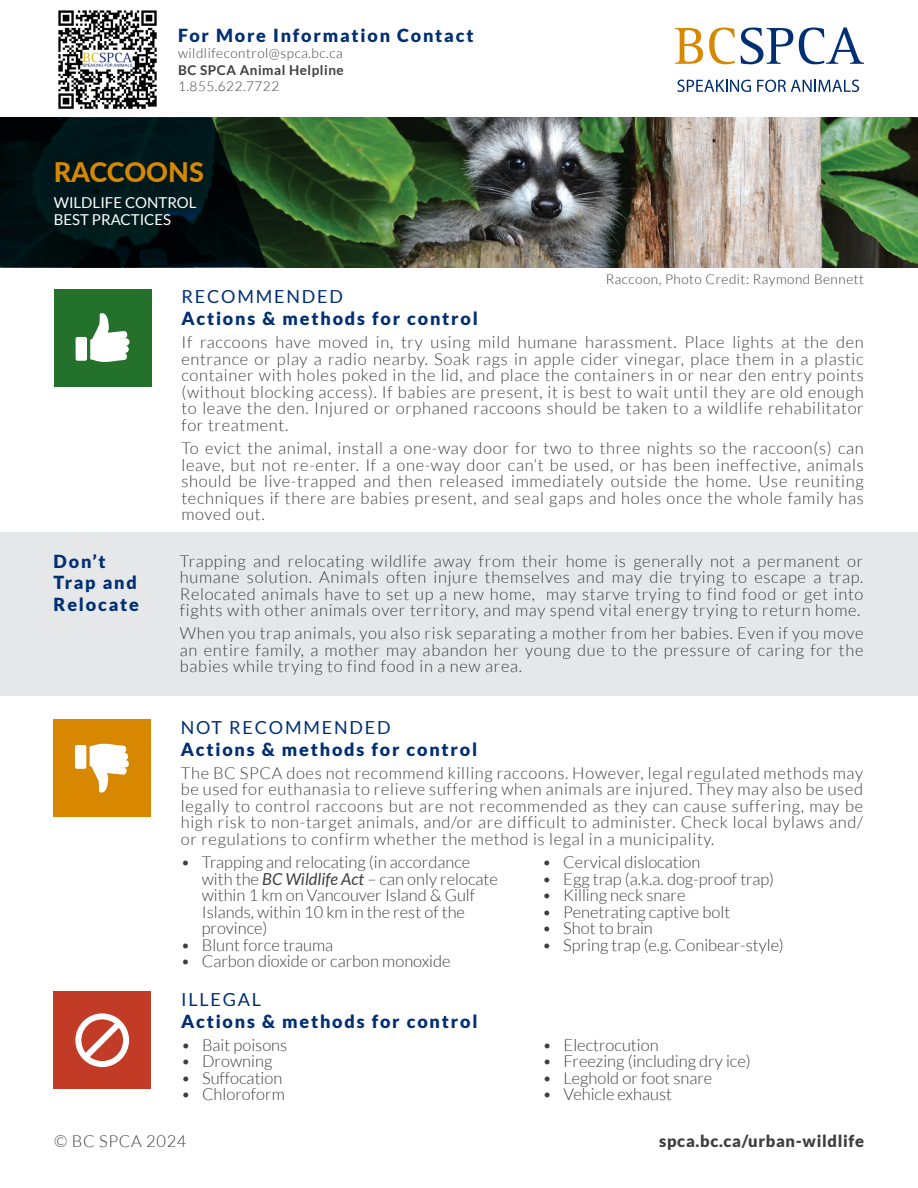
<style>
.page{position:relative;width:918px;height:1188px;background:#fff}
.page>*{position:absolute;margin:0;border:0;box-sizing:border-box;transform-origin:0 0}
.Species_Title__small{font:800 27px "Lato";color:#d78800}
.Section_Heading{font:900 18px/21.6px "Lato";letter-spacing:.1em;color:#002f73}
.Section_Heading-2{font:18px "Lato";letter-spacing:.1em;color:#002f73}
.Body{font:300 16.5px/16.5px "Lato";color:#3e3e3f;text-align:justify}
.t1{font:900 16.5px "Lato";letter-spacing:.04em;color:#3e3e3f}
.Body-2{font:300 16.5px "Lato";letter-spacing:.04em;color:#3e3e3f}
.Best_Practices_Title__small{font:15px "Lato";color:#fff}
.image_source{font:300 13.5px "Lato";letter-spacing:.04em;color:#3e3e3f}
.t2{font:700 13.5px "Lato";letter-spacing:.04em;color:#3e3e3f}
.s1{font-weight:400;font-style:italic}
</style>
<div class="page">
<svg style="left:675px;top:28px;width:28px;height:36px"></svg>
<svg style="left:709px;top:27px;width:26px;height:37px"></svg>
<svg style="left:741px;top:27px;width:52px;height:37px"></svg>
<svg style="left:799px;top:27px;width:65px;height:37px"></svg>
<svg style="left:677px;top:80px;width:74px;height:12px"></svg>
<svg style="left:757px;top:80px;width:102px;height:12px"></svg>
<img style="left:58px;top:10px;width:99px;height:99px">
<img style="left:267px;top:117px;width:651px;height:150px">
<svg style="left:0;top:117px;width:267px;height:150px;background:#021514"></svg>
<div style="left:54px;top:289px;width:97px;height:97px;background:#23712a"></div>
<svg style="left:90px;top:313px;width:40px;height:49px"></svg>
<div style="left:76px;top:337px;width:11px;height:24px;background:#fff;border-radius:2px"></div>
<div style="left:53px;top:720px;width:98px;height:97px;background:#d78800"></div>
<svg style="left:90px;top:744px;width:39px;height:49px"></svg>
<div style="left:75px;top:745px;width:11px;height:24px;background:#fff;border-radius:2px"></div>
<div style="left:54px;top:992px;width:97px;height:97px;background:#c23b26"></div>
<div style="left:75px;top:1013px;width:54px;height:54px;border:6px solid #fff;border-radius:50%"></div>
<svg style="left:76px;top:1016px;width:51px;height:50px"></svg>
<div style="left:0;top:533px;width:918px;height:163px;background:#e6e7e9"></div>
<p class="Section_Heading" style="left:178px;top:24px;width:297px">For More Information Contact</p>
<p class="image_source" style="left:178px;top:46px;width:166px">wildlifecontrol@spca.bc.ca</p>
<p class="t2" style="left:178px;top:62px;width:167px">BC SPCA Animal Helpline</p>
<p class="image_source" style="left:178px;top:79px;width:103px">1.855.622.7722</p>
<p class="Species_Title__small" style="left:54px;top:152px;width:152px">RACCOONS</p>
<p class="Best_Practices_Title__small" style="left:54px;top:194px;width:144px">WILDLIFE CONTROL</p>
<p class="Best_Practices_Title__small" style="left:54px;top:211px;width:119px">BEST PRACTICES</p>
<p class="image_source" style="left:606px;top:271px;width:260px">Raccoon, Photo Credit: Raymond Bennett</p>
<p class="Section_Heading" style="left:54px;top:550px;width:87px">Don’t<br>Trap and<br>Relocate</p>
<p class="Section_Heading-2" style="left:181px;top:287px;width:163px">RECOMMENDED</p>
<p class="Section_Heading" style="left:181px;top:307px;width:298px">Actions &amp; methods for control</p>
<p class="Body" style="left:181px;top:334px;width:684px">If raccoons have moved in, try using mild humane harassment. Place lights at the den entrance or play a radio nearby. Soak rags in apple cider vinegar, place them in a plastic container with holes poked in the lid, and place the containers in or near den entry points (without blocking access). If babies are present, it is best to wait until they are old enough to leave the den. Injured or orphaned raccoons should be taken to a wildlife rehabilitator for treatment.</p>
<p class="Body" style="left:181px;top:440px;width:684px">To evict the animal, install a one-way door for two to three nights so the raccoon(s) can leave, but not re-enter. If a one-way door can’t be used, or has been ineffective, animals should be live-trapped and then released immediately outside the home. Use reuniting techniques if there are babies present, and seal gaps and holes once the whole family has moved out.</p>
<p class="Body" style="left:180px;top:552px;width:685px">Trapping and relocating wildlife away from their home is generally not a permanent or humane solution. Animals often injure themselves and may die trying to escape a trap.<br>Relocated animals have to set up a new home, may starve trying to find food or get into fights with other animals over territory, and may spend vital energy trying to return home.</p>
<p class="Body" style="left:180px;top:625px;width:685px">When you trap animals, you also risk separating a mother from her babies. Even if you move an entire family, a mother may abandon her young due to the pressure of caring for the babies while trying to find food in a new area.</p>
<p class="Section_Heading-2" style="left:181px;top:718px;width:211px">NOT RECOMMENDED</p>
<p class="Section_Heading" style="left:181px;top:738px;width:298px">Actions &amp; methods for control</p>
<p class="Body" style="left:181px;top:765px;width:684px">The BC SPCA does not recommend killing raccoons. However, legal regulated methods may be used for euthanasia to relieve suffering when animals are injured. They may also be used legally to control raccoons but are not recommended as they can cause suffering, may be high risk to non-target animals, and/or are difficult to administer. Check local bylaws and/ or regulations to confirm whether the method is legal in a municipality.</p>
<p class="Body" style="left:202px;top:854px;width:298px;text-align:left;text-indent:-21px">• Trapping and relocating (in accordance with the <span class="s1">BC Wildlife Act</span> – can only relocate within 1 km on Vancouver Island &amp; Gulf Islands, within 10 km in the rest of the province)</p>
<p class="Body" style="left:181px;top:937px;width:154px">• Blunt force trauma</p>
<p class="Body" style="left:181px;top:953px;width:271px">• Carbon dioxide or carbon monoxide</p>
<p class="Body" style="left:542px;top:854px;width:160px">• Cervical dislocation</p>
<p class="Body" style="left:542px;top:871px;width:233px">• Egg trap (a.k.a. dog-proof trap)</p>
<p class="Body" style="left:542px;top:887px;width:145px">• Killing neck snare</p>
<p class="Body" style="left:542px;top:904px;width:190px">• Penetrating captive bolt</p>
<p class="Body" style="left:542px;top:920px;width:112px">• Shot to brain</p>
<p class="Body" style="left:542px;top:937px;width:243px">• Spring trap (e.g. Conibear-style)</p>
<p class="Section_Heading-2" style="left:181px;top:990px;width:81px">ILLEGAL</p>
<p class="Section_Heading" style="left:181px;top:1010px;width:298px">Actions &amp; methods for control</p>
<p class="Body" style="left:181px;top:1037px;width:108px">• Bait poisons</p>
<p class="Body" style="left:181px;top:1053px;width:93px">• Drowning</p>
<p class="Body" style="left:181px;top:1070px;width:103px">• Suffocation</p>
<p class="Body" style="left:181px;top:1086px;width:105px">• Chloroform</p>
<p class="Body" style="left:543px;top:1037px;width:118px">• Electrocution</p>
<p class="Body" style="left:543px;top:1053px;width:210px">• Freezing (including dry ice)</p>
<p class="Body" style="left:543px;top:1070px;width:171px">• Leghold or foot snare</p>
<p class="Body" style="left:543px;top:1086px;width:131px">• Vehicle exhaust</p>
<p class="Body-2" style="left:54px;top:1133px;width:134px">© BC SPCA 2024</p>
<p class="t1" style="left:659px;top:1132px;width:206px">spca.bc.ca/urban-wildlife</p>
</div>
